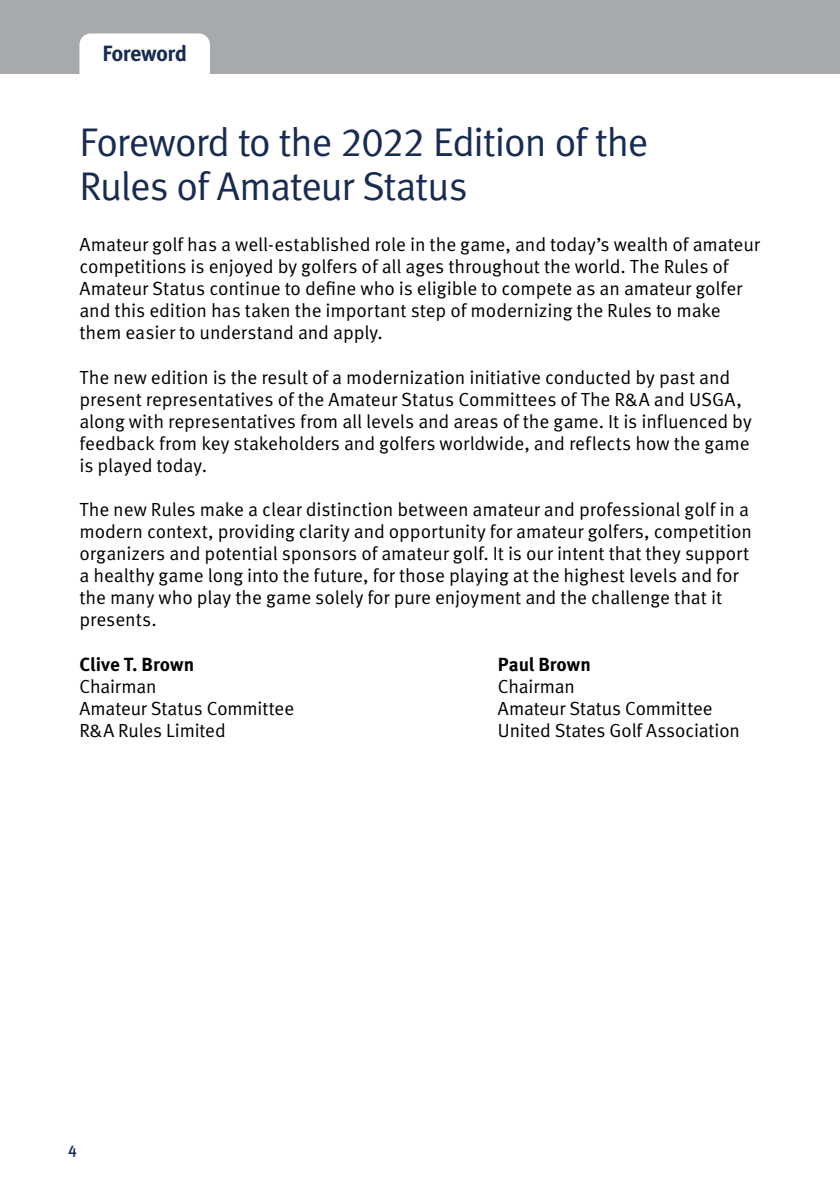
<style>
.page{position:relative;width:840px;height:1191px;background:#fff}
.page>*{position:absolute;margin:0;border:0;box-sizing:border-box;transform-origin:0 0}
._2021_Foreword_headi{font:40px/44px "Meta Normal LF";letter-spacing:-.025em;color:#182c53}
.Rule_tab_for_running{font:700 22px "Meta Pro";letter-spacing:-.03em;color:#182c53}
._2021_Foreword{font:19px/22px "Meta Pro Norm";letter-spacing:-.005em;color:#000}
.MAIN_TEXT_INDENT{font:19px "Meta Normal LF";letter-spacing:-.005em;color:#000}
.MAIN_TEXT_INDENT-2{font:700 19px "Meta Pro";letter-spacing:-.005em;color:#000}
.t1{font:500 16px "Meta Pro";color:#182c53}
</style>
<div class="page">
<div style="left:0;top:0;width:839px;height:74px;background:#a7aaac"></div>
<div style="left:79px;top:33px;width:131px;height:41px;background:#fff"></div>
<p class="Rule_tab_for_running" style="left:102px;top:36px;width:86px">Foreword</p>
<p class="_2021_Foreword_headi" style="left:79px;top:120px;width:570px">Foreword to the 2022 Edition of the<br>Rules of Amateur Status</p>
<p class="_2021_Foreword" style="left:79px;top:232px;width:681px">Amateur golf has a well-established role in the game, and today’s wealth of amateur competitions is enjoyed by golfers of all ages throughout the world. The Rules of Amateur Status continue to define who is eligible to compete as an amateur golfer and this edition has taken the important step of modernizing the Rules to make them easier to understand and apply.</p>
<p class="_2021_Foreword" style="left:79px;top:365px;width:673px">The new edition is the result of a modernization initiative conducted by past and present representatives of the Amateur Status Committees of The R&amp;A and USGA, along with representatives from all levels and areas of the game. It is influenced by feedback from key stakeholders and golfers worldwide, and reflects how the game is played today.</p>
<p class="_2021_Foreword" style="left:79px;top:497px;width:673px">The new Rules make a clear distinction between amateur and professional golf in a modern context, providing clarity and opportunity for amateur golfers, competition organizers and potential sponsors of amateur golf. It is our intent that they support a healthy game long into the future, for those playing at the highest levels and for the many who play the game solely for pure enjoyment and the challenge that it presents.</p>
<p class="MAIN_TEXT_INDENT-2" style="left:79px;top:649px;width:116px">Clive T. Brown</p>
<p class="MAIN_TEXT_INDENT-2" style="left:497px;top:649px;width:95px">Paul Brown</p>
<p class="MAIN_TEXT_INDENT" style="left:79px;top:675px;width:78px">Chairman</p>
<p class="MAIN_TEXT_INDENT" style="left:497px;top:675px;width:78px">Chairman</p>
<p class="MAIN_TEXT_INDENT" style="left:79px;top:697px;width:216px">Amateur Status Committee</p>
<p class="MAIN_TEXT_INDENT" style="left:497px;top:697px;width:216px">Amateur Status Committee</p>
<p class="MAIN_TEXT_INDENT" style="left:79px;top:719px;width:148px">R&amp;A Rules Limited</p>
<p class="MAIN_TEXT_INDENT" style="left:497px;top:719px;width:243px">United States Golf Association</p>
<p class="t1" style="left:68px;top:1135px;width:10px">4</p>
</div>
